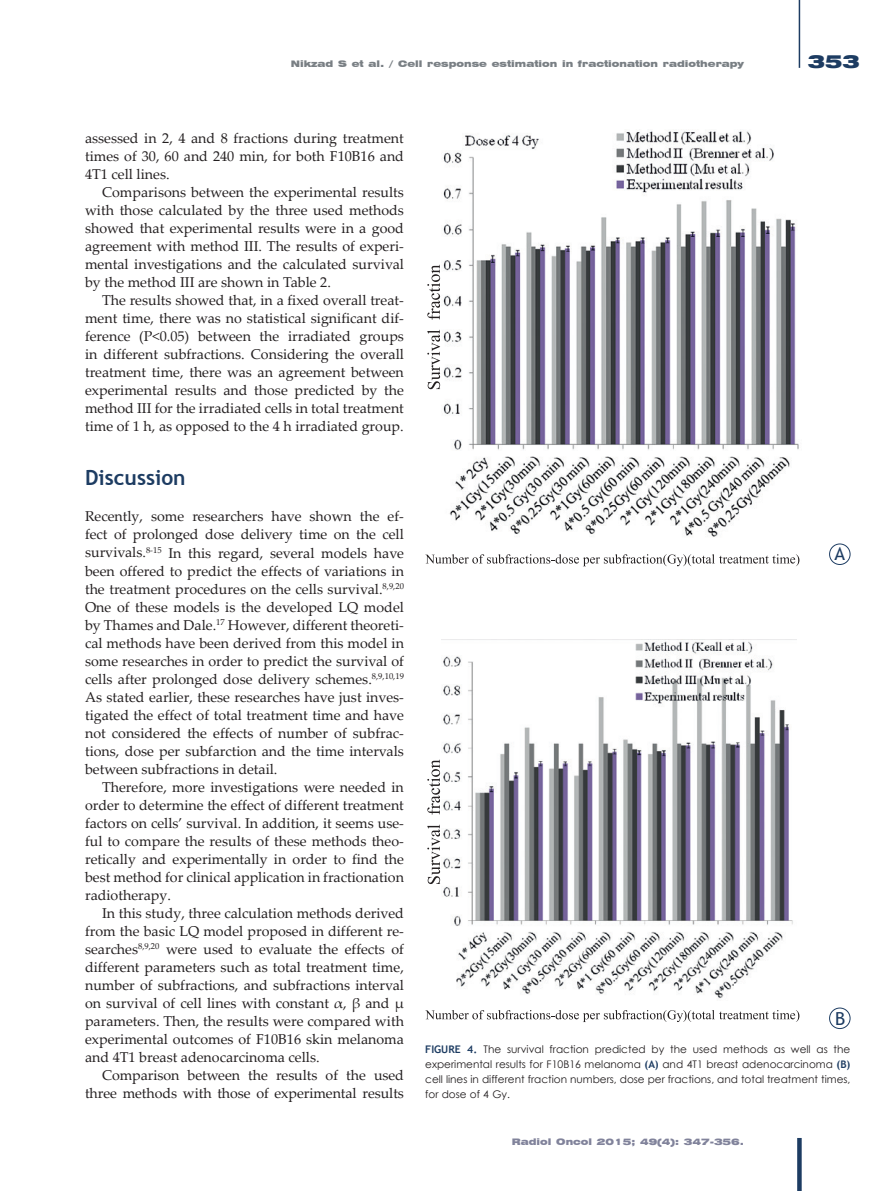
<style>
.page{position:relative;width:893px;height:1191px;background:#fff}
.page>*{position:absolute;margin:0;border:0;box-sizing:border-box;transform-origin:0 0}
.t1{font:700 21px "Trebuchet MS";color:#1d3c62}
.t2{font:900 expanded 18px "Swiss 721 BT";color:#1d3c62}
.t3{font:18px "Trebuchet MS";color:#1d3c62}
.t4{font:14.25px "Palatino Linotype";color:#231f20}
.t5{font:10.5px/15px "Century Gothic";color:#231f20;text-align:justify}
.t6{font:900 expanded 9px "Swiss 721 BT";color:#797f84}
.t7{font:900 expanded 9px "Swiss 721 BT";color:#81839b}
.s1{font-family:"Trebuchet MS";font-weight:700;color:#1d3c62}
</style>
<div class="page">
<div style="left:797px;top:1138px;width:5px;height:53px;background:#1d3c62"></div>
<hr style="left:799px;top:0;width:1px;height:68px;background:#1d3c62">
<img style="left:443px;top:131px;width:356px;height:406px">
<img style="left:443px;top:641px;width:350px;height:358px">
<div style="left:829px;top:543px;width:21px;height:22px;border:1px solid #1d3c62;border-radius:50%"></div>
<div style="left:829px;top:1007px;width:21px;height:22px;border:1px solid #1d3c62;border-radius:50%"></div>
<svg style="left:425px;top:554px;width:374px;height:12px"></svg>
<svg style="left:427px;top:265px;width:13px;height:124px"></svg>
<svg style="left:427px;top:759px;width:13px;height:125px"></svg>
<svg style="left:425px;top:1010px;width:374px;height:12px"></svg>
<p class="t6" style="left:291px;top:58px;width:455px">Nikzad S et al. / Cell response estimation in fractionation radiotherapy</p>
<p class="t2" style="left:808px;top:50px;width:53px">353</p>
<p class="t4" style="left:85px;top:128px;width:320px">assessed in 2, 4 and 8 fractions during treatment</p>
<p class="t4" style="left:85px;top:146px;width:320px">times of 30, 60 and 240 min, for both F10B16 and</p>
<p class="t4" style="left:85px;top:164px;width:86px">4T1 cell lines.</p>
<p class="t4" style="left:102px;top:182px;width:303px">Comparisons between the experimental results</p>
<p class="t4" style="left:85px;top:200px;width:320px">with those calculated by the three used methods</p>
<p class="t4" style="left:85px;top:218px;width:320px">showed that experimental results were in a good</p>
<p class="t4" style="left:85px;top:236px;width:320px">agreement with method III. The results of experi-</p>
<p class="t4" style="left:85px;top:254px;width:320px">mental investigations and the calculated survival</p>
<p class="t4" style="left:85px;top:272px;width:247px">by the method III are shown in Table 2.</p>
<p class="t4" style="left:102px;top:290px;width:303px">The results showed that, in a fixed overall treat-</p>
<p class="t4" style="left:85px;top:308px;width:320px">ment time, there was no statistical significant dif-</p>
<p class="t4" style="left:85px;top:326px;width:320px">ference (P&lt;0.05) between the irradiated groups</p>
<p class="t4" style="left:85px;top:344px;width:320px">in different subfractions. Considering the overall</p>
<p class="t4" style="left:85px;top:362px;width:320px">treatment time, there was an agreement between</p>
<p class="t4" style="left:85px;top:380px;width:320px">experimental results and those predicted by the</p>
<p class="t4" style="left:85px;top:398px;width:320px">method III for the irradiated cells in total treatment</p>
<p class="t4" style="left:85px;top:416px;width:320px">time of 1 h, as opposed to the 4 h irradiated group.</p>
<p class="t1" style="left:85px;top:465px;width:102px">Discussion</p>
<p class="t4" style="left:85px;top:506px;width:320px">Recently, some researchers have shown the ef-</p>
<p class="t4" style="left:85px;top:524px;width:320px">fect of prolonged dose delivery time on the cell</p>
<p class="t4" style="left:85px;top:542px;width:320px">survivals.<sup>8-15</sup> In this regard, several models have</p>
<p class="t4" style="left:85px;top:560px;width:320px">been offered to predict the effects of variations in</p>
<p class="t4" style="left:85px;top:578px;width:320px">the treatment procedures on the cells survival.<sup>8,9,20</sup></p>
<p class="t4" style="left:85px;top:596px;width:320px">One of these models is the developed LQ model</p>
<p class="t4" style="left:85px;top:614px;width:320px">by Thames and Dale.<sup>17</sup> However, different theoreti-</p>
<p class="t4" style="left:85px;top:632px;width:320px">cal methods have been derived from this model in</p>
<p class="t4" style="left:85px;top:650px;width:320px">some researches in order to predict the survival of</p>
<p class="t4" style="left:85px;top:668px;width:320px">cells after prolonged dose delivery schemes.<sup>8,9,10,19</sup></p>
<p class="t4" style="left:85px;top:686px;width:320px">As stated earlier, these researches have just inves-</p>
<p class="t4" style="left:85px;top:704px;width:320px">tigated the effect of total treatment time and have</p>
<p class="t4" style="left:85px;top:722px;width:320px">not considered the effects of number of subfrac-</p>
<p class="t4" style="left:85px;top:740px;width:320px">tions, dose per subfarction and the time intervals</p>
<p class="t4" style="left:85px;top:758px;width:194px">between subfractions in detail.</p>
<p class="t4" style="left:102px;top:776px;width:303px">Therefore, more investigations were needed in</p>
<p class="t4" style="left:85px;top:794px;width:320px">order to determine the effect of different treatment</p>
<p class="t4" style="left:85px;top:812px;width:320px">factors on cells’ survival. In addition, it seems use-</p>
<p class="t4" style="left:85px;top:830px;width:320px">ful to compare the results of these methods theo-</p>
<p class="t4" style="left:85px;top:848px;width:320px">retically and experimentally in order to find the</p>
<p class="t4" style="left:85px;top:866px;width:320px">best method for clinical application in fractionation</p>
<p class="t4" style="left:85px;top:884px;width:87px">radiotherapy.</p>
<p class="t4" style="left:102px;top:902px;width:303px">In this study, three calculation methods derived</p>
<p class="t4" style="left:85px;top:920px;width:320px">from the basic LQ model proposed in different re-</p>
<p class="t4" style="left:85px;top:938px;width:320px">searches<sup>8,9,20</sup> were used to evaluate the effects of</p>
<p class="t4" style="left:85px;top:956px;width:320px">different parameters such as total treatment time,</p>
<p class="t4" style="left:85px;top:974px;width:320px">number of subfractions, and subfractions interval</p>
<p class="t4" style="left:85px;top:992px;width:319px">on survival of cell lines with constant α, β and µ</p>
<p class="t4" style="left:85px;top:1010px;width:320px">parameters. Then, the results were compared with</p>
<p class="t4" style="left:85px;top:1028px;width:320px">experimental outcomes of F10B16 skin melanoma</p>
<p class="t4" style="left:85px;top:1046px;width:236px">and 4T1 breast adenocarcinoma cells.</p>
<p class="t4" style="left:102px;top:1064px;width:303px">Comparison between the results of the used</p>
<p class="t4" style="left:85px;top:1082px;width:320px">three methods with those of experimental results</p>
<p class="t3" style="left:835px;top:543px;width:12px">A</p>
<p class="t3" style="left:835px;top:1007px;width:12px">B</p>
<p class="t5" style="left:425px;top:1041px;width:427px"><span class="s1">FIGURE 4.</span> The survival fraction predicted by the used methods as well as the experimental results for F10B16 melanoma <span class="s1">(A)</span> and 4T1 breast adenocarcinoma <span class="s1">(B) </span>cell lines in different fraction numbers, dose per fractions, and total treatment times, for dose of 4 Gy.</p>
<p class="t7" style="left:512px;top:1136px;width:234px">Radiol Oncol 2015; 49(4): 347-356.</p>
</div>
